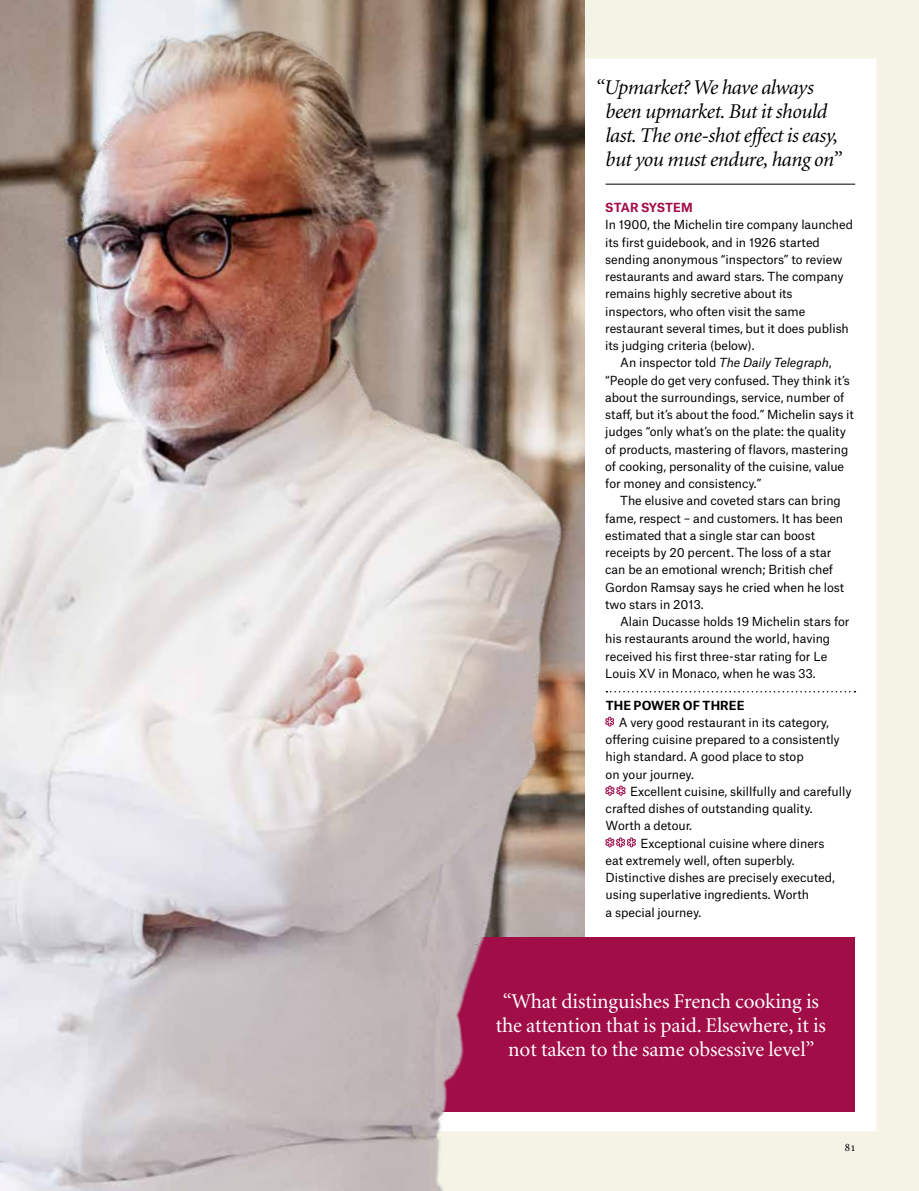
<style>
.page{position:relative;width:919px;height:1191px;background:#fff}
.page>*{position:absolute;margin:0;border:0;box-sizing:border-box;transform-origin:0 0}
.t1{font:21px/24px "Minion";letter-spacing:-.005em;color:#fff;text-align:center}
.t2{font:italic 21px/24px "Minion";letter-spacing:-.02em;color:#000}
.t3{font:12px/17.2px "Atlas Grotesk";letter-spacing:-.005em;color:#000}
.t4{font:italic 12px "Atlas Grotesk";letter-spacing:-.005em;color:#000}
.t5{font:700 12px "Atlas Grotesk";letter-spacing:.005em;color:#000}
.t6{font:700 12px "Atlas Grotesk";color:#a10d47}
.t7{font:12px "Minion Regular SC";color:#000}
.s1{font-style:normal}
</style>
<div class="page">
<svg style="left:620px;top:0;width:298px;height:1191px"></svg>
<div style="left:422px;top:937px;width:433px;height:174px;background:#a10d47"></div>
<svg style="left:620px;top:691px;width:235px;height:1px"></svg>
<hr style="left:605px;top:184px;width:250px;height:1px;background:#000">
<svg style="left:620px;top:786px;width:5px;height:9px"></svg>
<svg style="left:620px;top:837px;width:15px;height:10px"></svg>
<img style="left:0;top:0;width:620px;height:1191px">
<h1 class="t2" style="left:605px;top:76px;width:238px;text-indent:-10px">“Upmarket? We have always been upmarket. But it should last. The one-shot effect is easy, but you must endure, hang on”</h1>
<p class="t6" style="left:605px;top:198px;width:89px">STAR SYSTEM</p>
<p class="t3" style="left:605px;top:215px;width:249px">In 1900, the Michelin tire company launched</p>
<p class="t3" style="left:605px;top:232px;width:216px">its first guidebook, and in 1926 started</p>
<p class="t3" style="left:605px;top:249px;width:238px">sending anonymous “inspectors” to review</p>
<p class="t3" style="left:605px;top:267px;width:240px">restaurants and award stars. The company</p>
<p class="t3" style="left:605px;top:284px;width:189px">remains highly secretive about its</p>
<p class="t3" style="left:605px;top:301px;width:202px">inspectors, who often visit the same</p>
<p class="t3" style="left:605px;top:318px;width:245px">restaurant several times, but it does publish</p>
<p class="t3" style="left:605px;top:336px;width:151px">its judging criteria (below).</p>
<p class="t4" style="left:620px;top:353px;width:213px"><span class="s1">An inspector told</span> The Daily Telegraph<span class="s1">,</span></p>
<p class="t3" style="left:605px;top:370px;width:246px">“People do get very confused. They think it’s</p>
<p class="t3" style="left:605px;top:387px;width:241px">about the surroundings, service, number of</p>
<p class="t3" style="left:605px;top:405px;width:250px">staff, but it’s about the food.” Michelin says it</p>
<p class="t3" style="left:605px;top:422px;width:242px">judges “only what’s on the plate: the quality</p>
<p class="t3" style="left:605px;top:439px;width:245px">of products, mastering of flavors, mastering</p>
<p class="t3" style="left:605px;top:456px;width:240px">of cooking, personality of the cuisine, value</p>
<p class="t3" style="left:605px;top:474px;width:158px">for money and consistency.”</p>
<p class="t3" style="left:620px;top:491px;width:222px">The elusive and coveted stars can bring</p>
<p class="t3" style="left:605px;top:508px;width:239px">fame, respect – and customers. It has been</p>
<p class="t3" style="left:605px;top:525px;width:211px">estimated that a single star can boost</p>
<p class="t3" style="left:605px;top:543px;width:228px">receipts by 20 percent. The loss of a star</p>
<p class="t3" style="left:605px;top:560px;width:229px">can be an emotional wrench; British chef</p>
<p class="t3" style="left:605px;top:577px;width:240px">Gordon Ramsay says he cried when he lost</p>
<p class="t3" style="left:605px;top:594px;width:100px">two stars in 2013.</p>
<p class="t3" style="left:620px;top:612px;width:231px">Alain Ducasse holds 19 Michelin stars for</p>
<p class="t3" style="left:605px;top:629px;width:226px">his restaurants around the world, having</p>
<p class="t3" style="left:605px;top:646px;width:223px">received his first three-star rating for Le</p>
<p class="t3" style="left:605px;top:663px;width:212px">Louis XV in Monaco, when he was 33.</p>
<p class="t5" style="left:605px;top:695px;width:140px">THE POWER OF THREE</p>
<p class="t3" style="left:605px;top:712px;width:236px;text-indent:13px">A very good restaurant in its category, offering cuisine prepared to a consistently high standard. A good place to stop<br>on your journey.</p>
<p class="t3" style="left:630px;top:781px;width:223px">Excellent cuisine, skillfully and carefully</p>
<p class="t3" style="left:605px;top:798px;width:208px">crafted dishes of outstanding quality.</p>
<p class="t3" style="left:605px;top:815px;width:88px">Worth a detour.</p>
<p class="t3" style="left:640px;top:833px;width:185px">Exceptional cuisine where diners</p>
<p class="t3" style="left:605px;top:850px;width:191px">eat extremely well, often superbly.</p>
<p class="t3" style="left:605px;top:867px;width:231px">Distinctive dishes are precisely executed,</p>
<p class="t3" style="left:605px;top:884px;width:205px">using superlative ingredients. Worth</p>
<p class="t3" style="left:605px;top:902px;width:97px">a special journey.</p>
<h1 class="t1" style="left:495px;top:990px;width:331px">“What distinguishes French cooking is the attention that is paid. Elsewhere, it is not taken to the same obsessive level”</h1>
<p class="t7" style="left:844px;top:1141px;width:12px">81</p>
</div>
